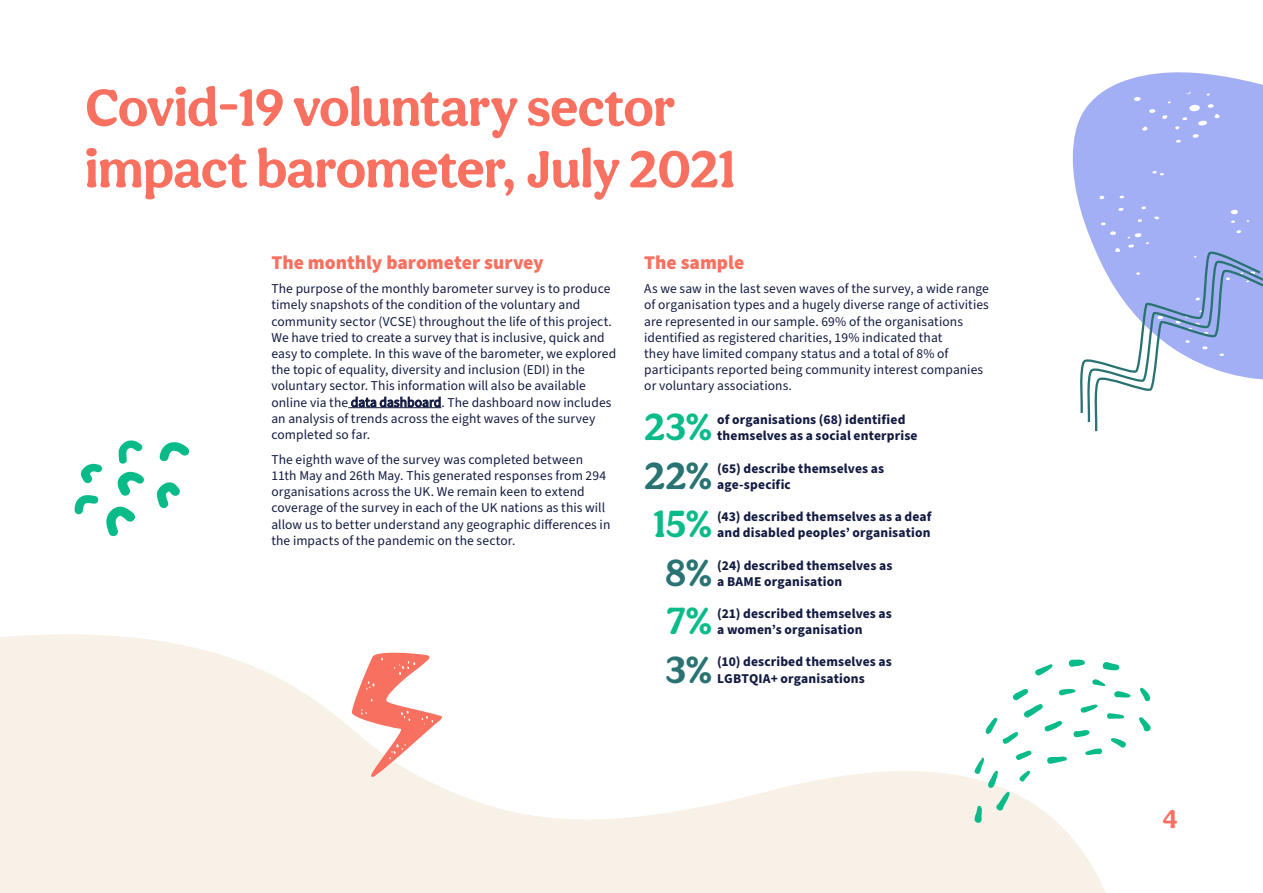
<style>
.page{position:relative;width:1263px;height:893px;background:#fff}
.page>*{position:absolute;margin:0;border:0;box-sizing:border-box;transform-origin:0 0}
.t1{font:700 54px/61.5px "Aesthet Nova";letter-spacing:-.01em;color:#f87060}
.t2{font:700 39.15px "Aesthet Nova";color:#09bb89}
.t3{font:700 39.15px "Aesthet Nova";color:#297373}
.t4{font:700 27px "Aesthet Nova";color:#f87060}
.t5{font:900 19.5px "Source Sans Pro";color:#f87060}
.t6{font:13.5px/16.2px "Source Sans Pro";letter-spacing:.005em;color:#141b41}
.t7{font:700 13.5px "Source Sans Pro";letter-spacing:.01em;color:#141b41}
</style>
<div class="page">
<svg style="left:0;top:634px;width:1106px;height:259px;fill:#f8f1e7"></svg>
<hr style="left:348px;top:407px;width:93px;height:1px;background:#141b41">
<svg style="left:351px;top:396px;width:90px;height:12px"></svg>
<svg style="left:1072px;top:72px;width:191px;height:134px;background:#acb6f5"></svg>
<svg style="left:1162px;top:91px;width:58px;height:52px;background:#a8b4f4"></svg>
<svg style="left:1149px;top:109px;width:7px;height:4px"></svg>
<svg style="left:1142px;top:126px;width:5px;height:5px"></svg>
<svg style="left:1134px;top:97px;width:7px;height:4px"></svg>
<svg style="left:1119px;top:195px;width:5px;height:4px"></svg>
<svg style="left:1100px;top:195px;width:5px;height:4px"></svg>
<svg style="left:1152px;top:171px;width:15px;height:5px"></svg>
<svg style="left:1079px;top:206px;width:184px;height:226px"></svg>
<svg style="left:351px;top:650px;width:92px;height:127px"></svg>
<svg style="left:106px;top:507px;width:29px;height:29px"></svg>
<svg style="left:157px;top:482px;width:23px;height:26px"></svg>
<svg style="left:118px;top:472px;width:26px;height:24px"></svg>
<svg style="left:160px;top:442px;width:30px;height:20px"></svg>
<svg style="left:74px;top:495px;width:24px;height:19px"></svg>
<svg style="left:81px;top:464px;width:21px;height:20px"></svg>
<svg style="left:119px;top:440px;width:24px;height:24px"></svg>
<svg style="left:1139px;top:717px;width:12px;height:15px"></svg>
<svg style="left:973px;top:659px;width:158px;height:164px"></svg>
<svg style="left:1140px;top:687px;width:11px;height:15px"></svg>
<h1 class="t1" style="left:85px;top:76px;width:652px">Covid-19 voluntary sector impact barometer, July 2021</h1>
<h3 class="t5" style="left:271px;top:249px;width:274px">The monthly barometer survey</h3>
<p class="t6" style="left:271px;top:281px;width:346px">The purpose of the monthly barometer survey is to produce timely snapshots of the condition of the voluntary and community sector (VCSE) throughout the life of this project.<br>We have tried to create a survey that is inclusive, quick and easy to complete. In this wave of the barometer, we explored the topic of equality, diversity and inclusion (EDI) in the voluntary sector. This information will also be available online via the data dashboard. The dashboard now includes an analysis of trends across the eight waves of the survey completed so far.</p>
<p class="t6" style="left:271px;top:452px;width:340px">The eighth wave of the survey was completed between 11th May and 26th May. This generated responses from 294 organisations across the UK. We remain keen to extend coverage of the survey in each of the UK nations as this will allow us to better understand any geographic differences in the impacts of the pandemic on the sector.</p>
<h3 class="t5" style="left:644px;top:249px;width:102px">The sample</h3>
<p class="t6" style="left:644px;top:281px;width:346px">As we saw in the last seven waves of the survey, a wide range of organisation types and a hugely diverse range of activities are represented in our sample. 69% of the organisations identified as registered charities, 19% indicated that<br>they have limited company status and a total of 8% of participants reported being community interest companies or voluntary associations.</p>
<p class="t7" style="left:717px;top:411px;width:190px">of organisations (68) identified</p>
<h2 class="t2" style="left:644px;top:403px;width:69px">23%</h2>
<p class="t7" style="left:717px;top:427px;width:202px">themselves as a social enterprise</p>
<p class="t7" style="left:717px;top:459px;width:169px">(65) describe themselves as</p>
<h2 class="t3" style="left:644px;top:452px;width:69px">22%</h2>
<p class="t7" style="left:717px;top:475px;width:75px">age-specific</p>
<p class="t7" style="left:717px;top:507px;width:216px">(43) described themselves as a deaf</p>
<h2 class="t2" style="left:653px;top:500px;width:60px">15%</h2>
<p class="t7" style="left:717px;top:524px;width:215px">and disabled peoples’ organisation</p>
<p class="t7" style="left:717px;top:556px;width:177px">(24) described themselves as</p>
<h2 class="t3" style="left:665px;top:549px;width:48px">8%</h2>
<p class="t7" style="left:717px;top:572px;width:127px">a BAME organisation</p>
<h2 class="t2" style="left:666px;top:597px;width:47px">7%</h2>
<p class="t7" style="left:717px;top:604px;width:176px">(21) described themselves as</p>
<p class="t7" style="left:717px;top:621px;width:147px">a women’s organisation</p>
<h2 class="t3" style="left:665px;top:646px;width:48px">3%</h2>
<p class="t7" style="left:717px;top:653px;width:176px">(10) described themselves as</p>
<p class="t7" style="left:717px;top:669px;width:149px">LGBTQIA+ organisations</p>
<h3 class="t4" style="left:1162px;top:803px;width:17px">4</h3>
</div>
